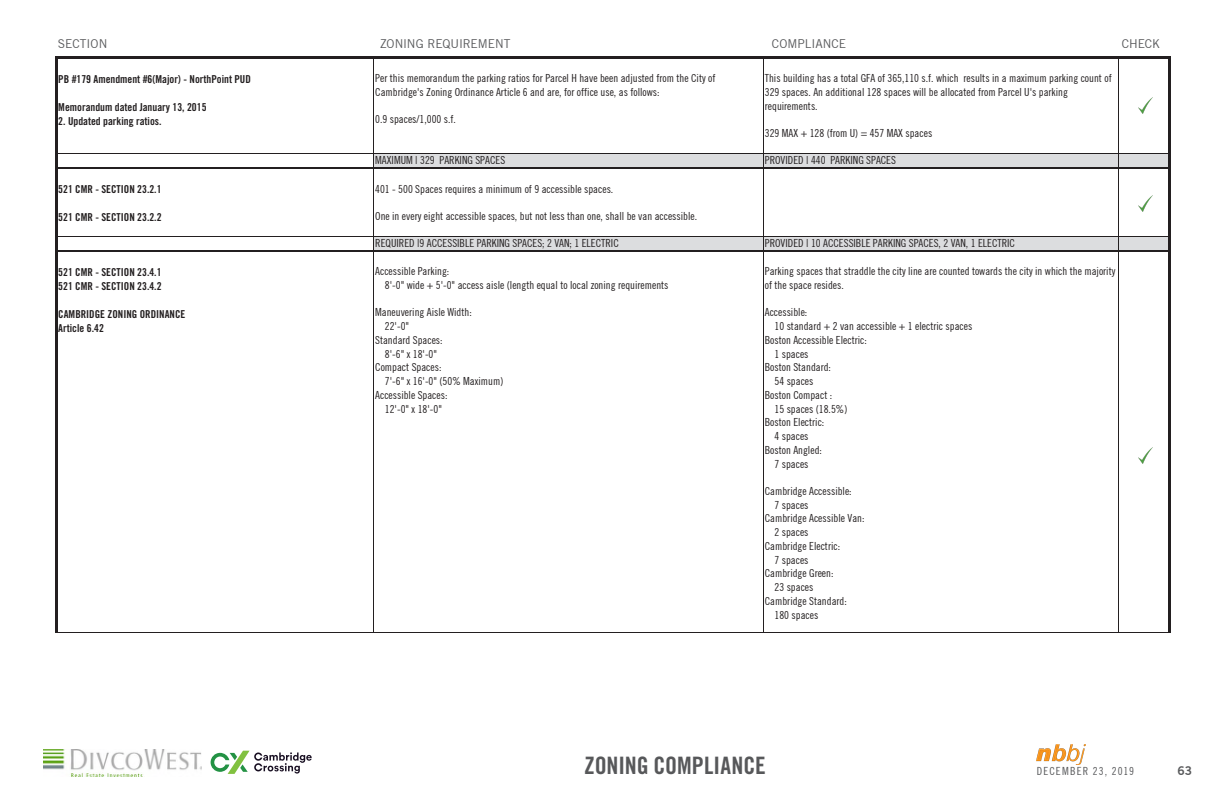
<style>
.page{position:relative;width:1224px;height:792px;background:#fff}
.page>*{position:absolute;margin:0;border:0;box-sizing:border-box;transform-origin:0 0}
._03_Slide_Title-Dark{font:24px "Trade Gothic Bold Cond Twenty";color:#57585a}
.t1{font:12px "Trade Gothic";color:#57585a}
.t2{font:12px "Trade Gothic Bold Two";color:#57585a}
.t3{font:11px "Trade Gothic Cond Eighteen";letter-spacing:.1em;color:#57585a}
.t4{font:10.9px/13.7px "Trade Gothic Cond Eighteen";color:#231f20}
.t5{font:10.9px/14.1px "Trade Gothic Bold Cond Twenty";color:#231f20}
</style>
<div class="page">
<img style="left:1037px;top:744px;width:48px;height:20px">
<img style="left:43px;top:749px;width:158px;height:28px">
<svg style="left:211px;top:751px;width:101px;height:23px"></svg>
<div style="left:373px;top:154px;width:796px;height:14px;background:#dcdddf"></div>
<div style="left:373px;top:236px;width:796px;height:15px;background:#dcdddf"></div>
<hr style="left:373px;top:59px;width:1px;height:108px;background:#231f20">
<hr style="left:763px;top:59px;width:1px;height:108px;background:#231f20">
<hr style="left:1118px;top:59px;width:1px;height:108px;background:#231f20">
<hr style="left:373px;top:169px;width:1px;height:81px;background:#231f20">
<hr style="left:763px;top:169px;width:1px;height:81px;background:#231f20">
<hr style="left:1118px;top:169px;width:1px;height:81px;background:#231f20">
<hr style="left:55px;top:56px;width:3px;height:577px;background:#231f20">
<hr style="left:373px;top:252px;width:1px;height:381px;background:#231f20">
<hr style="left:763px;top:252px;width:1px;height:381px;background:#231f20">
<hr style="left:1118px;top:252px;width:1px;height:381px;background:#231f20">
<hr style="left:1168px;top:59px;width:3px;height:574px;background:#231f20">
<hr style="left:58px;top:56px;width:1113px;height:3px;background:#231f20">
<hr style="left:58px;top:153px;width:1110px;height:1px;background:#231f20">
<hr style="left:58px;top:167px;width:1110px;height:2px;background:#231f20">
<hr style="left:58px;top:236px;width:1110px;height:1px;background:#231f20">
<hr style="left:58px;top:250px;width:1110px;height:2px;background:#231f20">
<hr style="left:58px;top:632px;width:1110px;height:1px;background:#231f20">
<img style="left:1138px;top:97px;width:15px;height:16px">
<img style="left:1138px;top:196px;width:14px;height:16px">
<img style="left:1138px;top:448px;width:14px;height:16px">
<p class="t4" style="left:58px;top:30px;width:29px">Section</p>
<p class="t4" style="left:375px;top:30px;width:79px">Zoning Requirement</p>
<p class="t4" style="left:765px;top:30px;width:46px">Compliance</p>
<p class="t4" style="left:1120px;top:30px;width:25px">Check</p>
<p class="t5" style="left:58px;top:72px;width:194px">PB #179 Amendment #6(Major) - NorthPoint PUD</p>
<p class="t5" style="left:58px;top:100px;width:150px">Memorandum dated January 13, 2015</p>
<p class="t5" style="left:58px;top:114px;width:105px">2. Updated parking ratios.</p>
<p class="t1" style="left:58px;top:36px;width:51px">SECTION</p>
<p class="t1" style="left:380px;top:36px;width:132px">ZONING REQUIREMENT</p>
<p class="t1" style="left:772px;top:36px;width:76px">COMPLIANCE</p>
<p class="t1" style="left:1122px;top:36px;width:40px">CHECK</p>
<p class="t4" style="left:375px;top:71px;width:342px">Per this memorandum the parking ratios for Parcel H have been adjusted from the City of<br>Cambridge's Zoning Ordinance Article 6 and are, for office use, as follows:</p>
<p class="t4" style="left:375px;top:112px;width:82px">0.9 spaces/1,000 s.f.</p>
<p class="t4" style="left:765px;top:71px;width:348px">This building has a total GFA of 365,110 s.f. which results in a maximum parking count of<br>329 spaces. An additional 128 spaces will be allocated from Parcel U's parking requirements.</p>
<p class="t4" style="left:765px;top:126px;width:169px">329 MAX + 128 (from U) = 457 MAX spaces</p>
<p class="t5" style="left:58px;top:182px;width:105px">521 CMR - SECTION 23.2.1</p>
<p class="t5" style="left:58px;top:210px;width:105px">521 CMR - SECTION 23.2.2</p>
<p class="t5" style="left:58px;top:265px;width:105px">521 CMR - SECTION 23.4.1<br>521 CMR - SECTION 23.4.2</p>
<p class="t5" style="left:58px;top:307px;width:129px">CAMBRIDGE ZONING ORDINANCE<br>Article 6.42</p>
<p class="t4" style="left:375px;top:154px;width:131px">MAXIMUM | 329 PARKING SPACES</p>
<p class="t4" style="left:765px;top:154px;width:133px">PROVIDED | 440 PARKING SPACES</p>
<p class="t4" style="left:375px;top:182px;width:240px">401 - 500 Spaces requires a minimum of 9 accessible spaces.</p>
<p class="t4" style="left:375px;top:209px;width:324px">One in every eight accessible spaces, but not less than one, shall be van accessible.</p>
<p class="t4" style="left:375px;top:236px;width:245px">REQUIRED |9 ACCESSIBLE PARKING SPACES; 2 VAN; 1 ELECTRIC</p>
<p class="t4" style="left:765px;top:236px;width:252px">PROVIDED | 10 ACCESSIBLE PARKING SPACES, 2 VAN, 1 ELECTRIC</p>
<p class="t4" style="left:385px;top:264px;width:285px;text-indent:-10px">Accessible Parking:<br>8'-0" wide + 5'-0" access aisle (length equal to local zoning requirements</p>
<p class="t4" style="left:375px;top:306px;width:98px">Maneuvering Aisle Width:</p>
<p class="t4" style="left:385px;top:319px;width:26px">22'-0"</p>
<p class="t4" style="left:375px;top:333px;width:69px">Standard Spaces:</p>
<p class="t4" style="left:385px;top:347px;width:54px">8'-6" x 18'-0"</p>
<p class="t4" style="left:375px;top:360px;width:68px">Compact Spaces:</p>
<p class="t4" style="left:385px;top:374px;width:120px">7'-6" x 16'-0" (50% Maximum)</p>
<p class="t4" style="left:375px;top:388px;width:74px">Accessible Spaces:</p>
<p class="t4" style="left:385px;top:402px;width:59px">12'-0" x 18'-0"</p>
<p class="t4" style="left:765px;top:264px;width:352px">Parking spaces that straddle the city line are counted towards the city in which the majority of the space resides.</p>
<p class="t4" style="left:765px;top:306px;width:44px">Accessible:</p>
<p class="t4" style="left:775px;top:319px;width:199px">10 standard + 2 van accessible + 1 electric spaces</p>
<p class="t4" style="left:765px;top:333px;width:104px">Boston Accessible Electric:</p>
<p class="t4" style="left:775px;top:347px;width:36px">1 spaces</p>
<p class="t4" style="left:765px;top:361px;width:68px">Boston Standard:</p>
<p class="t4" style="left:775px;top:374px;width:40px">54 spaces</p>
<p class="t4" style="left:765px;top:388px;width:69px">Boston Compact :</p>
<p class="t4" style="left:775px;top:402px;width:74px">15 spaces (18.5%)</p>
<p class="t4" style="left:765px;top:415px;width:61px">Boston Electric:</p>
<p class="t4" style="left:775px;top:429px;width:36px">4 spaces</p>
<p class="t4" style="left:765px;top:443px;width:59px">Boston Angled:</p>
<p class="t4" style="left:775px;top:457px;width:36px">7 spaces</p>
<p class="t4" style="left:765px;top:484px;width:88px">Cambridge Accessible:</p>
<p class="t4" style="left:775px;top:498px;width:36px">7 spaces</p>
<p class="t4" style="left:765px;top:512px;width:101px">Cambridge Acessible Van:</p>
<p class="t4" style="left:775px;top:525px;width:36px">2 spaces</p>
<p class="t4" style="left:765px;top:539px;width:77px">Cambridge Electric:</p>
<p class="t4" style="left:775px;top:553px;width:36px">7 spaces</p>
<p class="t4" style="left:765px;top:567px;width:70px">Cambridge Green:</p>
<p class="t4" style="left:775px;top:580px;width:40px">23 spaces</p>
<p class="t4" style="left:765px;top:594px;width:84px">Cambridge Standard:</p>
<p class="t4" style="left:775px;top:608px;width:45px">180 spaces</p>
<p class="_03_Slide_Title-Dark" style="left:584px;top:751px;width:183px">ZONING COMPLIANCE</p>
<p class="t3" style="left:1037px;top:764px;width:99px">December 23, 2019</p>
<p class="t2" style="left:1177px;top:763px;width:16px">63</p>
</div>
